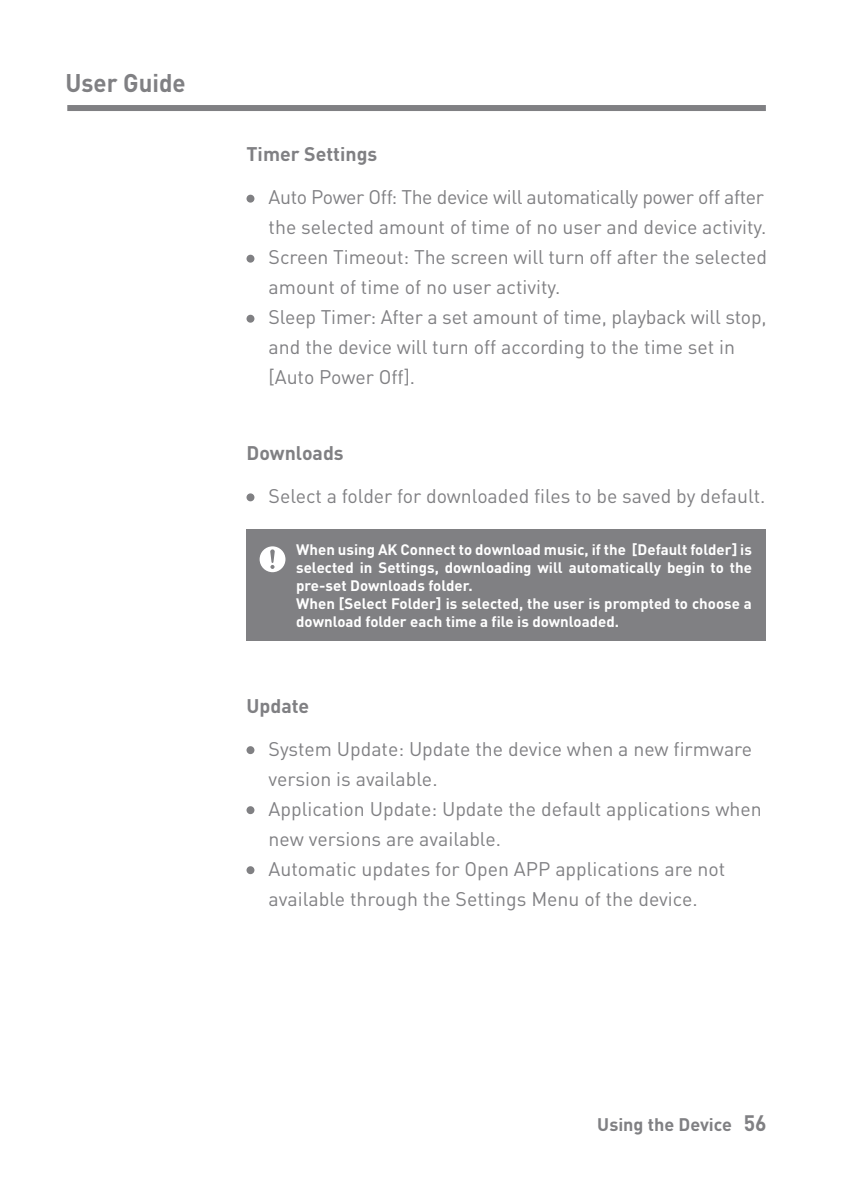
<style>
.page{position:relative;width:851px;height:1191px;background:#fff}
.page>*{position:absolute;margin:0;border:0;box-sizing:border-box;transform-origin:0 0}
.t1{font:700 25.2px "DINOT";color:#808083;scale:.95 1}
.t2{font:19.5px/30px "DINOT";color:#808083}
.t3{font:700 19.5px "DINOT";color:#808083}
.t4{font:700 18px "DINOT";color:#808083}
.t5{font:700 15px/18px "DINOT";color:#fff}
.s1{font-size:22.2px}
</style>
<div class="page">
<div style="left:67px;top:105px;width:698px;height:6px;background:#808083"></div>
<div style="left:246px;top:493px;width:8px;height:8px;background:#808083;border-radius:50%"></div>
<div style="left:246px;top:746px;width:8px;height:8px;background:#808083;border-radius:50%"></div>
<div style="left:246px;top:806px;width:8px;height:8px;background:#808083;border-radius:50%"></div>
<div style="left:246px;top:866px;width:8px;height:8px;background:#808083;border-radius:50%"></div>
<div style="left:246px;top:529px;width:519px;height:111px;background:#808083"></div>
<svg style="left:259px;top:546px;width:26px;height:26px"></svg>
<div style="left:246px;top:195px;width:8px;height:8px;background:#808083;border-radius:50%"></div>
<div style="left:246px;top:255px;width:8px;height:8px;background:#808083;border-radius:50%"></div>
<div style="left:246px;top:315px;width:8px;height:8px;background:#808083;border-radius:50%"></div>
<p class="t1" style="left:65px;top:66px;width:128px">User Guide</p>
<p class="t3" style="left:246px;top:142px;width:132px">Timer Settings</p>
<p class="t2" style="left:268px;top:182px;width:500px">Auto Power Off: The device will automatically power off after the selected amount of time of no user and device activity.<br>Screen Timeout: The screen will turn off after the selected amount of time of no user activity.<br>Sleep Timer: After a set amount of time, playback will stop, and the device will turn off according to the time set in [Auto Power Off].</p>
<p class="t3" style="left:246px;top:440px;width:99px">Downloads</p>
<p class="t2" style="left:268px;top:481px;width:498px">Select a folder for downloaded files to be saved by default.</p>
<p class="t5" style="left:296px;top:540px;width:457px">When using AK Connect to download music, if the [Default folder] is selected in Settings, downloading will automatically begin to the pre-set Downloads folder.<br>When [Select Folder] is selected, the user is prompted to choose a download folder each time a file is downloaded.</p>
<p class="t3" style="left:246px;top:693px;width:64px">Update</p>
<p class="t2" style="left:268px;top:733px;width:494px">System Update: Update the device when a new firmware version is available.<br>Application Update: Update the default applications when new versions are available.<br>Automatic updates for Open APP applications are not available through the Settings Menu of the device.</p>
<p class="t4" style="left:597px;top:1112px;width:171px">Using the Device <span class="s1">56</span></p>
</div>
